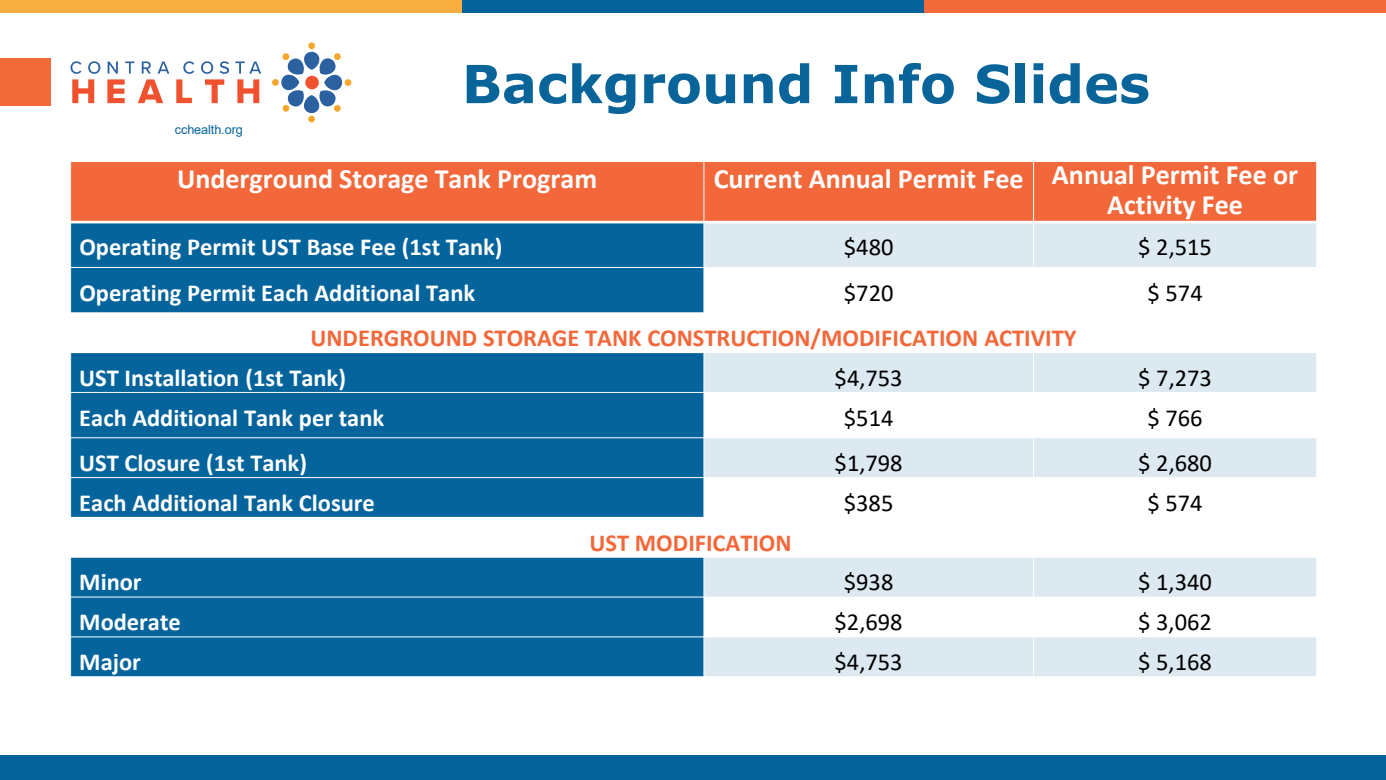
<style>
.page{position:relative;width:1386px;height:780px;background:#fff}
.page>*{position:absolute;margin:0;border:0;box-sizing:border-box;transform-origin:0 0}
.t1{font:700 52.5px "Verdana";color:#09649a}
.t2{font:700 28px/30px "Calibri";color:#fff;text-align:center}
.t3{font:700 24.5px "Calibri";color:#fff}
.t4{font:24.5px "Calibri";color:#000}
.t5{font:700 24.5px "Calibri";color:#f2683a}
.t6{font:12.69px "Arial";letter-spacing:-.01em;color:#05639b}
</style>
<div class="page">
<div style="left:0;top:59px;width:50px;height:47px;background:#f26a39"></div>
<div style="left:0;top:755px;width:1385px;height:24px;background:#05639b"></div>
<div style="left:0;top:0;width:461px;height:12px;background:#f9af3f"></div>
<div style="left:462px;top:0;width:461px;height:12px;background:#05639b"></div>
<div style="left:924px;top:0;width:461px;height:12px;background:#f26a39"></div>
<svg style="left:70px;top:61px;width:30px;height:42px"></svg>
<svg style="left:107px;top:61px;width:62px;height:42px"></svg>
<svg style="left:176px;top:61px;width:18px;height:42px"></svg>
<svg style="left:201px;top:61px;width:28px;height:42px"></svg>
<svg style="left:235px;top:61px;width:26px;height:42px"></svg>
<div style="left:308px;top:42px;width:7px;height:7px;background:#f7a62c;border-radius:50%"></div>
<div style="left:344px;top:79px;width:7px;height:7px;background:#f7a62c;border-radius:50%"></div>
<div style="left:308px;top:116px;width:7px;height:6px;background:#f7a62c;border-radius:50%"></div>
<div style="left:272px;top:79px;width:7px;height:7px;background:#f7a62c;border-radius:50%"></div>
<svg style="left:281px;top:52px;width:61px;height:61px"></svg>
<div style="left:71px;top:161px;width:633px;height:61px;background:#f2683a"></div>
<div style="left:704px;top:161px;width:329px;height:61px;background:#f2683a"></div>
<div style="left:1033px;top:161px;width:283px;height:61px;background:#f2683a"></div>
<div style="left:71px;top:222px;width:633px;height:45px;background:#05649b"></div>
<div style="left:704px;top:222px;width:329px;height:45px;background:#dce9f1"></div>
<div style="left:1033px;top:222px;width:283px;height:45px;background:#dce9f1"></div>
<div style="left:71px;top:267px;width:633px;height:45px;background:#05649b"></div>
<div style="left:71px;top:352px;width:633px;height:40px;background:#05649b"></div>
<div style="left:704px;top:352px;width:329px;height:40px;background:#dce9f1"></div>
<div style="left:1033px;top:352px;width:283px;height:40px;background:#dce9f1"></div>
<div style="left:71px;top:392px;width:633px;height:45px;background:#05649b"></div>
<div style="left:71px;top:437px;width:633px;height:40px;background:#05649b"></div>
<div style="left:704px;top:437px;width:329px;height:40px;background:#dce9f1"></div>
<div style="left:1033px;top:437px;width:283px;height:40px;background:#dce9f1"></div>
<div style="left:71px;top:477px;width:633px;height:40px;background:#05649b"></div>
<div style="left:71px;top:557px;width:633px;height:39px;background:#05649b"></div>
<div style="left:704px;top:557px;width:329px;height:39px;background:#dce9f1"></div>
<div style="left:1033px;top:557px;width:283px;height:39px;background:#dce9f1"></div>
<div style="left:71px;top:596px;width:633px;height:40px;background:#05649b"></div>
<div style="left:71px;top:636px;width:633px;height:40px;background:#05649b"></div>
<div style="left:704px;top:636px;width:329px;height:40px;background:#dce9f1"></div>
<div style="left:1033px;top:636px;width:283px;height:40px;background:#dce9f1"></div>
<hr style="left:703px;top:161px;width:1px;height:152px;background:#fff">
<hr style="left:703px;top:352px;width:1px;height:165px;background:#fff">
<hr style="left:703px;top:556px;width:1px;height:120px;background:#fff">
<hr style="left:1033px;top:161px;width:1px;height:152px;background:#fff">
<hr style="left:1033px;top:352px;width:1px;height:165px;background:#fff">
<hr style="left:1033px;top:556px;width:1px;height:120px;background:#fff">
<hr style="left:70px;top:221px;width:1246px;height:2px;background:#fff">
<hr style="left:70px;top:267px;width:1246px;height:1px;background:#fff">
<hr style="left:70px;top:352px;width:1246px;height:1px;background:#fff">
<hr style="left:70px;top:392px;width:1246px;height:1px;background:#fff">
<hr style="left:70px;top:437px;width:1246px;height:1px;background:#fff">
<hr style="left:70px;top:477px;width:1246px;height:1px;background:#fff">
<hr style="left:70px;top:516px;width:1246px;height:1px;background:#fff">
<hr style="left:70px;top:596px;width:1246px;height:1px;background:#fff">
<hr style="left:70px;top:636px;width:1246px;height:1px;background:#fff">
<hr style="left:1315px;top:161px;width:1px;height:515px;background:#fff">
<hr style="left:70px;top:161px;width:1246px;height:1px;background:#fff">
<p class="t6" style="left:175px;top:120px;width:70px">cchealth.org</p>
<p class="t1" style="left:462px;top:47px;width:689px">Background Info Slides</p>
<p class="t2" style="left:177px;top:164px;width:421px">Underground Storage Tank Program</p>
<p class="t2" style="left:713px;top:164px;width:311px">Current Annual Permit Fee</p>
<p class="t2" style="left:1051px;top:160px;width:248px">Annual Permit Fee or<br>Activity Fee</p>
<p class="t3" style="left:79px;top:230px;width:425px">Operating Permit UST Base Fee (1st Tank)</p>
<p class="t4" style="left:843px;top:230px;width:51px">$480</p>
<p class="t4" style="left:1138px;top:230px;width:75px">$ 2,515</p>
<p class="t3" style="left:79px;top:275px;width:397px">Operating Permit Each Additional Tank</p>
<p class="t4" style="left:843px;top:275px;width:51px">$720</p>
<p class="t4" style="left:1147px;top:275px;width:57px">$ 574</p>
<p class="t5" style="left:310px;top:320px;width:767px">UNDERGROUND STORAGE TANK CONSTRUCTION/MODIFICATION ACTIVITY</p>
<p class="t3" style="left:79px;top:360px;width:268px">UST Installation (1st Tank)</p>
<p class="t4" style="left:834px;top:360px;width:70px">$4,753</p>
<p class="t4" style="left:1138px;top:360px;width:75px">$ 7,273</p>
<p class="t3" style="left:79px;top:400px;width:306px">Each Additional Tank per tank</p>
<p class="t4" style="left:843px;top:400px;width:51px">$514</p>
<p class="t4" style="left:1147px;top:400px;width:57px">$ 766</p>
<p class="t3" style="left:79px;top:445px;width:229px">UST Closure (1st Tank)</p>
<p class="t4" style="left:834px;top:445px;width:70px">$1,798</p>
<p class="t4" style="left:1138px;top:445px;width:75px">$ 2,680</p>
<p class="t3" style="left:79px;top:485px;width:297px">Each Additional Tank Closure</p>
<p class="t4" style="left:843px;top:485px;width:51px">$385</p>
<p class="t4" style="left:1147px;top:485px;width:57px">$ 574</p>
<p class="t5" style="left:589px;top:524px;width:203px">UST MODIFICATION</p>
<p class="t3" style="left:79px;top:564px;width:64px">Minor</p>
<p class="t4" style="left:843px;top:565px;width:51px">$938</p>
<p class="t4" style="left:1137px;top:565px;width:75px">$ 1,340</p>
<p class="t3" style="left:79px;top:604px;width:103px">Moderate</p>
<p class="t4" style="left:834px;top:604px;width:70px">$2,698</p>
<p class="t4" style="left:1137px;top:604px;width:75px">$ 3,062</p>
<p class="t3" style="left:79px;top:644px;width:63px">Major</p>
<p class="t4" style="left:834px;top:644px;width:70px">$4,753</p>
<p class="t4" style="left:1137px;top:644px;width:75px">$ 5,168</p>
</div>
